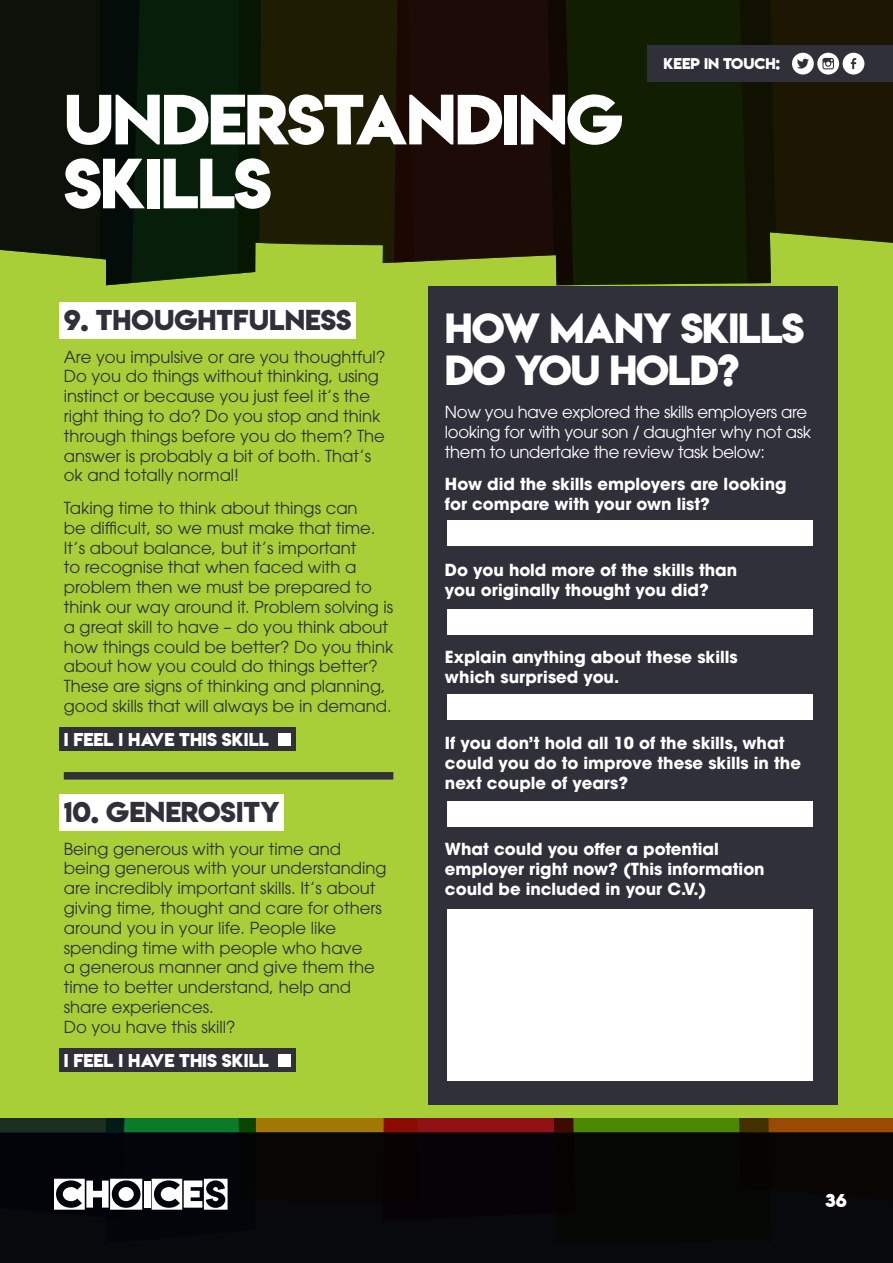
<style>
.page{position:relative;width:893px;height:1263px;background:#fff}
.page>*{position:absolute;margin:0;border:0;box-sizing:border-box;transform-origin:0 0}
.t1{font:63px/63.9px "Lemon Milkbold";letter-spacing:-.03em;color:#fff}
.t2{font:37.5px/42px "Lemon Milkbold";letter-spacing:-.03em;color:#fff}
.t3{font:25.5px "Lemon Milkbold";color:#2f303a}
.t4{font:16.5px/19.8px "ITC Avant Garde Pro";color:#2f303a}
.t5{font:700 16.5px/19.8px "ITC Avant Garde Pro";color:#fff}
.t6{font:16.5px/19.8px "ITC Avant Garde Pro";letter-spacing:-.02em;color:#fff}
.t7{font:16.5px "Lemon Milkbold";color:#fff}
.t8{font:13.8px "Lemon Milkbold";color:#fff}
</style>
<div class="page">
<div style="left:0;top:0;width:893px;height:1227px;background:#a9cf38"></div>
<div style="left:428px;top:286px;width:410px;height:818px;background:#2f303a"></div>
<div style="left:0;top:1133px;width:893px;height:130px;background:#08090d"></div>
<svg style="left:0;top:1118px;width:893px;height:125px"></svg>
<div style="left:60px;top:302px;width:296px;height:36px;background:#fff"></div>
<div style="left:60px;top:728px;width:236px;height:23px;background:#2f303a"></div>
<div style="left:60px;top:794px;width:224px;height:36px;background:#fff"></div>
<div style="left:64px;top:772px;width:329px;height:7px;background:#2f303a"></div>
<div style="left:60px;top:1048px;width:236px;height:24px;background:#2f303a"></div>
<div style="left:279px;top:733px;width:12px;height:13px;background:#fff"></div>
<div style="left:279px;top:1054px;width:12px;height:13px;background:#fff"></div>
<div style="left:447px;top:520px;width:365px;height:25px;background:#fff"></div>
<div style="left:447px;top:609px;width:365px;height:26px;background:#fff"></div>
<div style="left:447px;top:694px;width:365px;height:26px;background:#fff"></div>
<div style="left:447px;top:801px;width:365px;height:26px;background:#fff"></div>
<div style="left:447px;top:909px;width:365px;height:171px;background:#fff"></div>
<div style="left:0;top:0;width:100px;height:259px;background:#0c1109"></div>
<svg style="left:100px;top:0;width:136px;height:285px;background:#091d0b"></svg>
<svg style="left:236px;top:0;width:151px;height:274px;background:#272c08"></svg>
<svg style="left:387px;top:0;width:156px;height:263px;background:#1d0e06"></svg>
<svg style="left:543px;top:0;width:190px;height:285px;background:#121c02"></svg>
<svg style="left:733px;top:0;width:160px;height:284px;background:#2d300a"></svg>
<div style="left:647px;top:46px;width:246px;height:36px;background:#2f303a"></div>
<div style="left:792px;top:53px;width:22px;height:22px;background:#fff;border-radius:50%"></div>
<svg style="left:797px;top:59px;width:12px;height:10px"></svg>
<svg style="left:817px;top:53px;width:22px;height:22px"></svg>
<svg style="left:822px;top:58px;width:12px;height:11px"></svg>
<div style="left:843px;top:53px;width:21px;height:22px;background:#fff;border-radius:50%"></div>
<svg style="left:851px;top:58px;width:5px;height:11px"></svg>
<p class="t1" style="left:64px;top:87px;width:561px">UNDERSTANDING<br>SKILLS</p>
<p class="t8" style="left:663px;top:53px;width:118px">KEEP IN TOUCH:</p>
<p class="t3" style="left:64px;top:302px;width:289px">9. THOUGHTFULNESS</p>
<p class="t4" style="left:64px;top:346px;width:323px">Are you impulsive or are you thoughtful?<br>Do you do things without thinking, using instinct or because you just feel it’s the right thing to do? Do you stop and think through things before you do them? The answer is probably a bit of both. That’s ok and totally normal!</p>
<p class="t4" style="left:64px;top:498px;width:331px">Taking time to think about things can<br>be difficult, so we must make that time.<br>It’s about balance, but it’s important<br>to recognise that when faced with a problem then we must be prepared to think our way around it. Problem solving is a great skill to have – do you think about how things could be better? Do you think about how you could do things better?<br>These are signs of thinking and planning, good skills that will always be in demand.</p>
<p class="t7" style="left:64px;top:727px;width:207px">I FEEL I HAVE THIS SKILL</p>
<p class="t3" style="left:64px;top:794px;width:218px">10. GENEROSITY</p>
<p class="t4" style="left:64px;top:838px;width:324px">Being generous with your time and being generous with your understanding are incredibly important skills. It’s about giving time, thought and care for others around you in your life. People like spending time with people who have<br>a generous manner and give them the time to better understand, help and share experiences.<br>Do you have this skill?</p>
<p class="t7" style="left:64px;top:1048px;width:207px">I FEEL I HAVE THIS SKILL</p>
<p class="t2" style="left:445px;top:307px;width:361px">HOW MANY SKILLS<br>DO YOU HOLD?</p>
<p class="t6" style="left:445px;top:402px;width:368px">Now you have explored the skills employers are looking for with your son / daughter why not ask them to undertake the review task below:</p>
<p class="t5" style="left:445px;top:474px;width:343px">How did the skills employers are looking for compare with your own list?</p>
<p class="t5" style="left:445px;top:560px;width:294px">Do you hold more of the skills than you originally thought you did?</p>
<p class="t5" style="left:445px;top:647px;width:294px">Explain anything about these skills which surprised you.</p>
<p class="t5" style="left:445px;top:733px;width:358px">If you don’t hold all 10 of the skills, what could you do to improve these skills in the next couple of years?</p>
<p class="t5" style="left:445px;top:839px;width:321px">What could you offer a potential employer right now? (This information could be included in your C.V.)</p>
<p class="t7" style="left:825px;top:1188px;width:23px">36</p>
</div>
